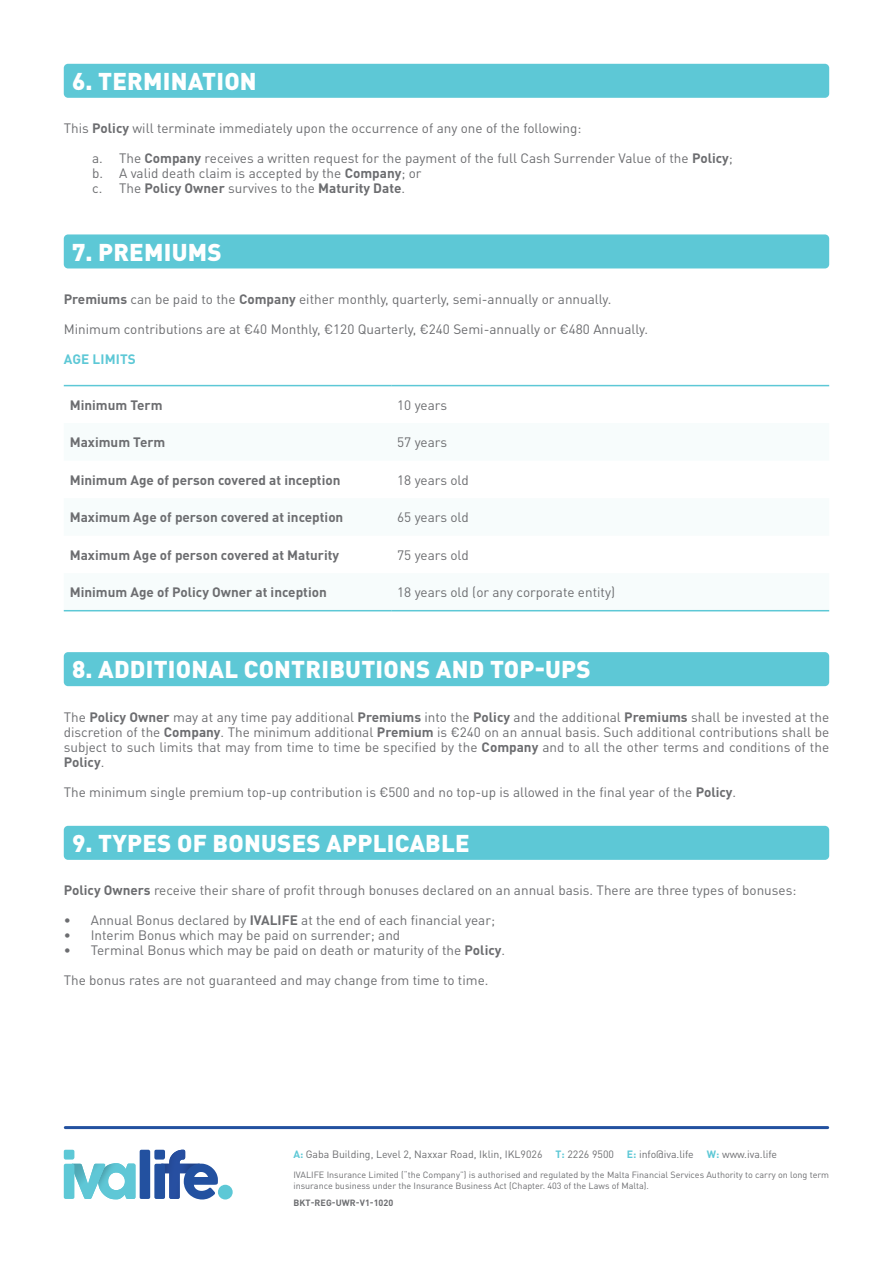
<style>
.page{position:relative;width:893px;height:1263px;background:#fff}
.page>*{position:absolute;margin:0;border:0;box-sizing:border-box;transform-origin:0 0}
.t1{font:900 24px "DIN Pro";letter-spacing:.01em;color:#fff}
.t2{font:13.5px/15px "DIN Pro";color:#6c6d70;text-align:justify}
.t3{font:700 13.5px "DIN Pro";color:#6c6d70}
.t4{font:700 13.5px "DIN Pro";letter-spacing:.01em;color:#5dc8d6}
.t5{font:10.5px "DIN Pro";color:#6c6d70}
.t6{font:9px/10.5px "DIN Pro";color:#6c6d70}
.t7{font:700 9px "DIN Pro";letter-spacing:.01em;color:#6c6d70}
.s1{font-weight:700}
.s2{font-weight:400}
.s3{font-weight:700;color:#5dc8d6}
</style>
<div class="page">
<hr style="left:65px;top:1126px;width:763px;height:3px;background:#2351a0">
<div style="left:218px;top:1185px;width:15px;height:14px;background:#5dc8d6;border-radius:50%"></div>
<svg style="left:64px;top:1150px;width:154px;height:49px"></svg>
<svg style="left:64px;top:609px;width:765px;height:1px"></svg>
<hr style="left:64px;top:610px;width:327px;height:1px;background:#5dc8d6">
<hr style="left:391px;top:610px;width:438px;height:1px;background:#5dc8d6">
<hr style="left:64px;top:385px;width:327px;height:1px;background:#5dc8d6">
<hr style="left:391px;top:385px;width:438px;height:1px;background:#5dc8d6">
<div style="left:64px;top:64px;width:765px;height:34px;background:#5dc8d6;border-radius:4px"></div>
<div style="left:64px;top:234px;width:765px;height:34px;background:#5dc8d6;border-radius:4px"></div>
<div style="left:64px;top:652px;width:765px;height:34px;background:#5dc8d6;border-radius:4px"></div>
<div style="left:64px;top:826px;width:765px;height:34px;background:#5dc8d6;border-radius:4px"></div>
<p class="t1" style="left:72px;top:65px;width:186px">6. TERMINATION</p>
<p class="t2" style="left:64px;top:120px;width:519px">This <span class="s1">Policy</span> will terminate immediately upon the occurrence of any one of the following:</p>
<p class="t2" style="left:92px;top:150px;width:642px">a. The <span class="s1">Company</span> receives a written request for the payment of the full Cash Surrender Value of the <span class="s1">Policy</span>;</p>
<p class="t2" style="left:92px;top:165px;width:331px">b. A valid death claim is accepted by the <span class="s1">Company</span>; or</p>
<p class="t3" style="left:92px;top:179px;width:315px"><span class="s2">c. The</span> Policy Owner <span class="s2">survives to the</span> Maturity Date<span class="s2">.</span></p>
<p class="t1" style="left:72px;top:236px;width:151px">7. PREMIUMS</p>
<p class="t2" style="left:64px;top:291px;width:549px"><span class="s1">Premiums</span> can be paid to the <span class="s1">Company</span> either monthly, quarterly, semi-annually or annually.</p>
<p class="t2" style="left:64px;top:321px;width:586px">Minimum contributions are at €40 Monthly, €120 Quarterly, €240 Semi-annually or €480 Annually.</p>
<p class="t4" style="left:64px;top:350px;width:74px">AGE LIMITS</p>
<p class="t3" style="left:70px;top:395px;width:94px">Minimum Term</p>
<p class="t2" style="left:397px;top:397px;width:51px">10 years</p>
<p class="t3" style="left:70px;top:433px;width:97px">Maximum Term</p>
<p class="t2" style="left:397px;top:434px;width:51px">57 years</p>
<p class="t3" style="left:70px;top:470px;width:272px">Minimum Age of person covered at inception</p>
<p class="t2" style="left:397px;top:472px;width:73px">18 years old</p>
<p class="t3" style="left:70px;top:508px;width:275px">Maximum Age of person covered at inception</p>
<p class="t2" style="left:397px;top:509px;width:73px">65 years old</p>
<p class="t3" style="left:70px;top:545px;width:271px">Maximum Age of person covered at Maturity</p>
<p class="t2" style="left:397px;top:547px;width:73px">75 years old</p>
<p class="t3" style="left:70px;top:583px;width:259px">Minimum Age of Policy Owner at inception</p>
<p class="t2" style="left:397px;top:584px;width:219px">18 years old (or any corporate entity)</p>
<p class="t1" style="left:72px;top:653px;width:520px">8. ADDITIONAL CONTRIBUTIONS AND TOP-UPS</p>
<p class="t2" style="left:64px;top:709px;width:767px">The <span class="s1">Policy Owner</span> may at any time pay additional <span class="s1">Premiums</span> into the <span class="s1">Policy</span> and the additional <span class="s1">Premiums</span> shall be invested at the discretion of the <span class="s1">Company</span>. The minimum additional <span class="s1">Premium</span> is €240 on an annual basis. Such additional contributions shall be subject to such limits that may from time to time be specified by the <span class="s1">Company</span> and to all the other terms and conditions of the <span class="s1">Policy</span>.</p>
<p class="t2" style="left:64px;top:784px;width:674px">The minimum single premium top-up contribution is €500 and no top-up is allowed in the final year of the <span class="s1">Policy</span>.</p>
<p class="t1" style="left:72px;top:827px;width:399px">9. TYPES OF BONUSES APPLICABLE</p>
<p class="t2" style="left:64px;top:882px;width:734px"><span class="s1">Policy Owners</span> receive their share of profit through bonuses declared on an annual basis. There are three types of bonuses:</p>
<p class="t2" style="left:64px;top:912px;width:433px">• Annual Bonus declared by <span class="s1">IVALIFE</span> at the end of each financial year;</p>
<p class="t2" style="left:64px;top:927px;width:338px">• Interim Bonus which may be paid on surrender; and</p>
<p class="t2" style="left:64px;top:942px;width:443px">• Terminal Bonus which may be paid on death or maturity of the <span class="s1">Policy</span>.</p>
<p class="t2" style="left:64px;top:972px;width:426px">The bonus rates are not guaranteed and may change from time to time.</p>
<p class="t5" style="left:293px;top:1147px;width:485px"><span class="s3">A:</span> Gaba Building, Level 2, Naxxar Road, Iklin, IKL9026 <span class="s3">T:</span> 2226 9500 <span class="s3">E:</span> info@iva.life <span class="s3">W:</span> www.iva.life</p>
<p class="t6" style="left:293px;top:1169px;width:537px">IVALIFE Insurance Limited (“the Company”) is authorised and regulated by the Malta Financial Services Authority to carry on long term insurance business under the Insurance Business Act (Chapter. 403 of the Laws of Malta).</p>
<p class="t7" style="left:293px;top:1197px;width:101px">BKT-REG-UWR-V1-1020</p>
</div>
